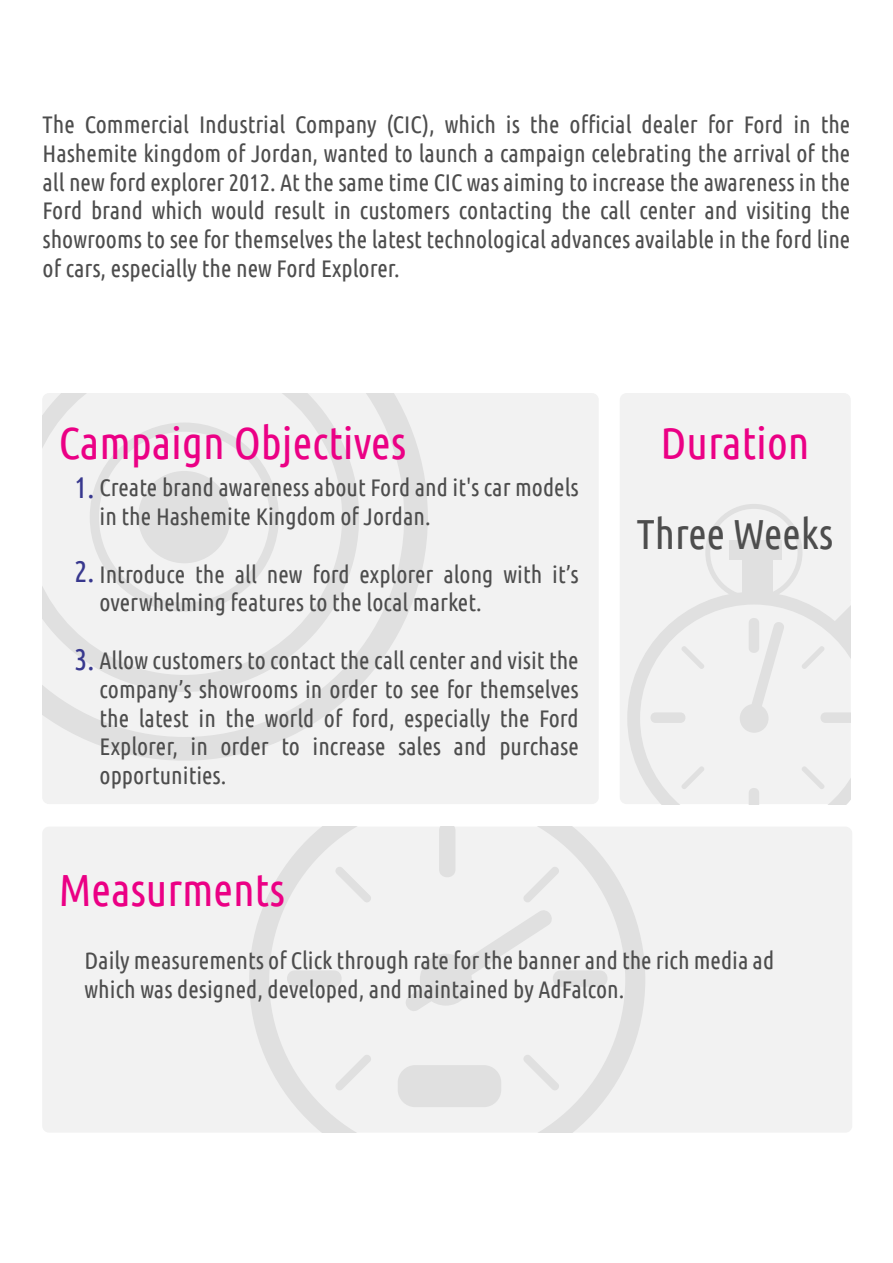
<style>
.page{position:relative;width:893px;height:1263px;background:#fff}
.page>*{position:absolute;margin:0;border:0;box-sizing:border-box;transform-origin:0 0}
.t1{font:45px "Ubuntu Condensed";color:#eb0085}
.t2{font:42px "Ubuntu Condensed";color:#4d4d4d}
.t3{font:30px "Ubuntu Condensed";color:#38388e}
.t4{font:24px/28.8px "Ubuntu Condensed";color:#4d4d4d}
</style>
<div class="page">
<div style="left:42px;top:827px;width:810px;height:306px;background:#f2f2f2;border-radius:7px"></div>
<div style="left:42px;top:393px;width:557px;height:411px;background:#f2f2f2;border-radius:7px"></div>
<div style="left:620px;top:393px;width:231px;height:411px;background:#f2f2f2;border-radius:7px"></div>
<svg style="left:249px;top:826px;width:396px;height:307px"></svg>
<svg style="left:284px;top:970px;width:60px;height:17px"></svg>
<svg style="left:333px;top:864px;width:41px;height:41px"></svg>
<svg style="left:521px;top:1052px;width:41px;height:41px"></svg>
<svg style="left:333px;top:1052px;width:41px;height:41px"></svg>
<svg style="left:400px;top:826px;width:210px;height:189px"></svg>
<div style="left:420px;top:954px;width:52px;height:52px;background:#e0e0e0;border-radius:50%"></div>
<div style="left:398px;top:1065px;width:103px;height:42px;background:#e0e0e0;border-radius:17px"></div>
<svg style="left:627px;top:601px;width:224px;height:203px"></svg>
<svg style="left:705px;top:504px;width:97px;height:97px"></svg>
<svg style="left:749px;top:786px;width:10px;height:18px"></svg>
<svg style="left:819px;top:712px;width:32px;height:11px"></svg>
<svg style="left:649px;top:712px;width:38px;height:11px"></svg>
<svg style="left:680px;top:644px;width:26px;height:26px"></svg>
<svg style="left:800px;top:765px;width:26px;height:26px"></svg>
<svg style="left:800px;top:644px;width:26px;height:26px"></svg>
<svg style="left:680px;top:765px;width:26px;height:26px"></svg>
<svg style="left:745px;top:616px;width:41px;height:114px"></svg>
<div style="left:740px;top:704px;width:28px;height:29px;background:#e0e0e0;border-radius:50%"></div>
<div style="left:743px;top:554px;width:30px;height:44px;background:#e0e0e0"></div>
<div style="left:729px;top:540px;width:53px;height:20px;background:#e0e0e0"></div>
<svg style="left:833px;top:601px;width:18px;height:38px"></svg>
<svg style="left:42px;top:393px;width:386px;height:368px"></svg>
<svg style="left:42px;top:393px;width:317px;height:299px"></svg>
<svg style="left:90px;top:422px;width:189px;height:190px"></svg>
<div style="left:138px;top:471px;width:92px;height:92px;background:#e0e0e0;border-radius:50%"></div>
<p class="t4" style="left:43px;top:109px;width:809px;text-align:justify">The Commercial Industrial Company (CIC), which is the official dealer for Ford in the Hashemite kingdom of Jordan, wanted to launch a campaign celebrating the arrival of the all new ford explorer 2012. At the same time CIC was aiming to increase the awareness in the Ford brand which would result in customers contacting the call center and visiting the showrooms to see for themselves the latest technological advances available in the ford line of cars, especially the new Ford Explorer.</p>
<h1 class="t1" style="left:59px;top:415px;width:349px">Campaign Objectives</h1>
<p class="t3" style="left:74px;top:469px;width:21px">1.</p>
<p class="t4" style="left:100px;top:472px;width:481px">Create brand awareness about Ford and it's car models in the Hashemite Kingdom of Jordan.</p>
<p class="t4" style="left:100px;top:559px;width:481px">Introduce the all new ford explorer along with it’s overwhelming features to the local market.</p>
<p class="t4" style="left:100px;top:645px;width:481px;text-align:justify">Allow customers to contact the call center and visit the company’s showrooms in order to see for themselves the latest in the world of ford, especially the Ford Explorer, in order to increase sales and purchase opportunities.</p>
<p class="t3" style="left:74px;top:553px;width:21px">2.</p>
<p class="t3" style="left:74px;top:641px;width:21px">3.</p>
<h1 class="t1" style="left:59px;top:862px;width:228px">Measurments</h1>
<h1 class="t1" style="left:660px;top:415px;width:150px">Duration</h1>
<h2 class="t2" style="left:637px;top:508px;width:198px">Three Weeks</h2>
<p class="t4" style="left:85px;top:945px;width:691px">Daily measurements of Click through rate for the banner and the rich media ad which was designed, developed, and maintained by AdFalcon.</p>
</div>
